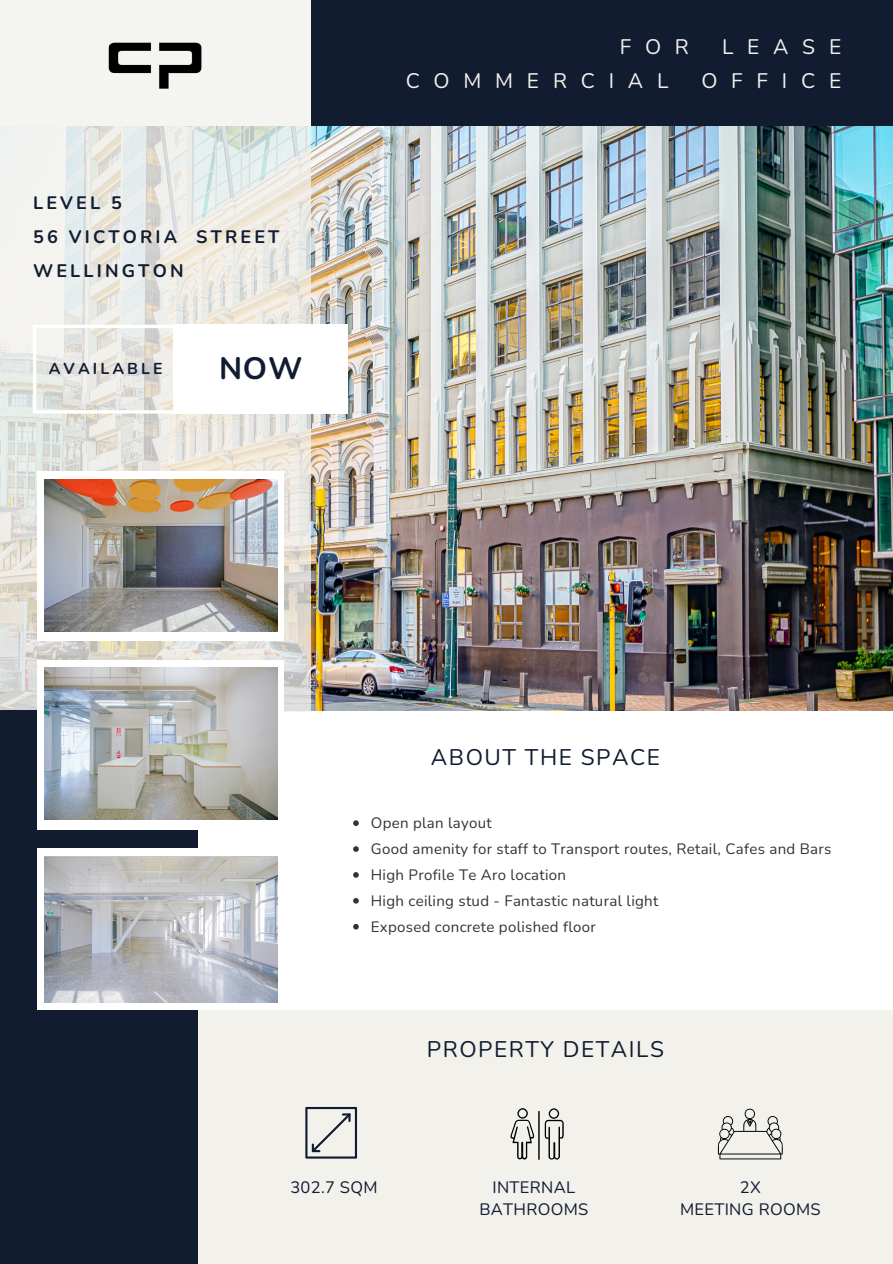
<style>
.page{position:relative;width:893px;height:1264px;background:#fff}
.page>*{position:absolute;margin:0;border:0;box-sizing:border-box;transform-origin:0 0}
.t1{font:700 30.9px "Nunito";color:#111c31}
.t2{font:22.5px "Nunito";letter-spacing:.07em;color:#111c31}
.t3{font:21px "Nunito";letter-spacing:.655em;color:#f2f1ec}
.t4{font:700 18.15px "Nunito";letter-spacing:.175em;color:#111c31}
.t5{font:700 18px/33.8px "Nunito";letter-spacing:.175em;color:#111c31}
.t6{font:16.5px/22.5px "Nunito";letter-spacing:.02em;color:#111c31;text-align:center}
.t7{font:700 15.75px "Nunito";letter-spacing:.195em;color:#111c31}
.t8{font:15px "Nunito";letter-spacing:.02em;color:#373035}
</style>
<div class="page">
<img style="left:311px;top:126px;width:581px;height:584px">
<svg style="left:0;top:0;width:311px;height:711px;fill:#ededea"></svg>
<div style="left:174px;top:324px;width:173px;height:90px;background:#fff"></div>
<hr style="left:33px;top:325px;width:146px;height:3px;background:#fff">
<hr style="left:33px;top:410px;width:143px;height:3px;background:#fff">
<hr style="left:33px;top:326px;width:3px;height:86px;background:#fff">
<div style="left:311px;top:0;width:581px;height:126px;background:#111c31"></div>
<div style="left:197px;top:1010px;width:695px;height:253px;background:#f2f1ec"></div>
<div style="left:0;top:710px;width:197px;height:553px;background:#111c31"></div>
<div style="left:37px;top:659px;width:246px;height:170px;background:#fff"></div>
<img style="left:44px;top:668px;width:233px;height:151px">
<div style="left:38px;top:848px;width:247px;height:162px;background:#fff"></div>
<img style="left:45px;top:856px;width:233px;height:146px">
<svg style="left:305px;top:1106px;width:52px;height:52px"></svg>
<img style="left:77px;top:19px;width:144px;height:83px">
<div style="left:37px;top:471px;width:246px;height:169px;background:#fff"></div>
<img style="left:44px;top:479px;width:233px;height:152px">
<svg style="left:510px;top:1108px;width:53px;height:51px"></svg>
<svg style="left:717px;top:1108px;width:66px;height:51px"></svg>
<svg style="left:353px;top:820px;width:6px;height:6px"></svg>
<svg style="left:353px;top:846px;width:6px;height:5px"></svg>
<svg style="left:353px;top:872px;width:6px;height:5px"></svg>
<svg style="left:353px;top:898px;width:6px;height:5px"></svg>
<svg style="left:353px;top:923px;width:6px;height:6px"></svg>
<p class="t5" style="left:33px;top:187px;width:248px">LEVEL 5<br>56 VICTORIA STREET</p>
<p class="t4" style="left:33px;top:258px;width:152px">WELLINGTON</p>
<p class="t7" style="left:49px;top:358px;width:115px">AVAILABLE</p>
<p class="t1" style="left:219px;top:348px;width:85px">NOW</p>
<p class="t3" style="left:619px;top:33px;width:71px">FOR</p>
<p class="t3" style="left:722px;top:33px;width:121px">LEASE</p>
<p class="t3" style="left:405px;top:66px;width:264px">COMMERCIAL</p>
<p class="t3" style="left:701px;top:66px;width:141px">OFFICE</p>
<p class="t2" style="left:431px;top:742px;width:230px">ABOUT THE SPACE</p>
<p class="t8" style="left:371px;top:813px;width:122px">Open plan layout</p>
<h3 class="t8" style="left:371px;top:839px;width:462px">Good amenity for staff to Transport routes, Retail, Cafes and Bars</h3>
<h1 class="t8" style="left:371px;top:864px;width:197px">High Profile Te Aro location</h1>
<p class="t8" style="left:371px;top:890px;width:289px">High ceiling stud - Fantastic natural light</p>
<h2 class="t8" style="left:371px;top:916px;width:226px">Exposed concrete polished floor</h2>
<p class="t2" style="left:427px;top:1034px;width:238px">PROPERTY DETAILS</p>
<h2 class="t6" style="left:290px;top:1175px;width:89px">302.7 SQM</h2>
<p class="t6" style="left:479px;top:1175px;width:110px">INTERNAL<br>BATHROOMS</p>
<p class="t6" style="left:680px;top:1175px;width:142px">2X<br>MEETING ROOMS</p>
</div>
